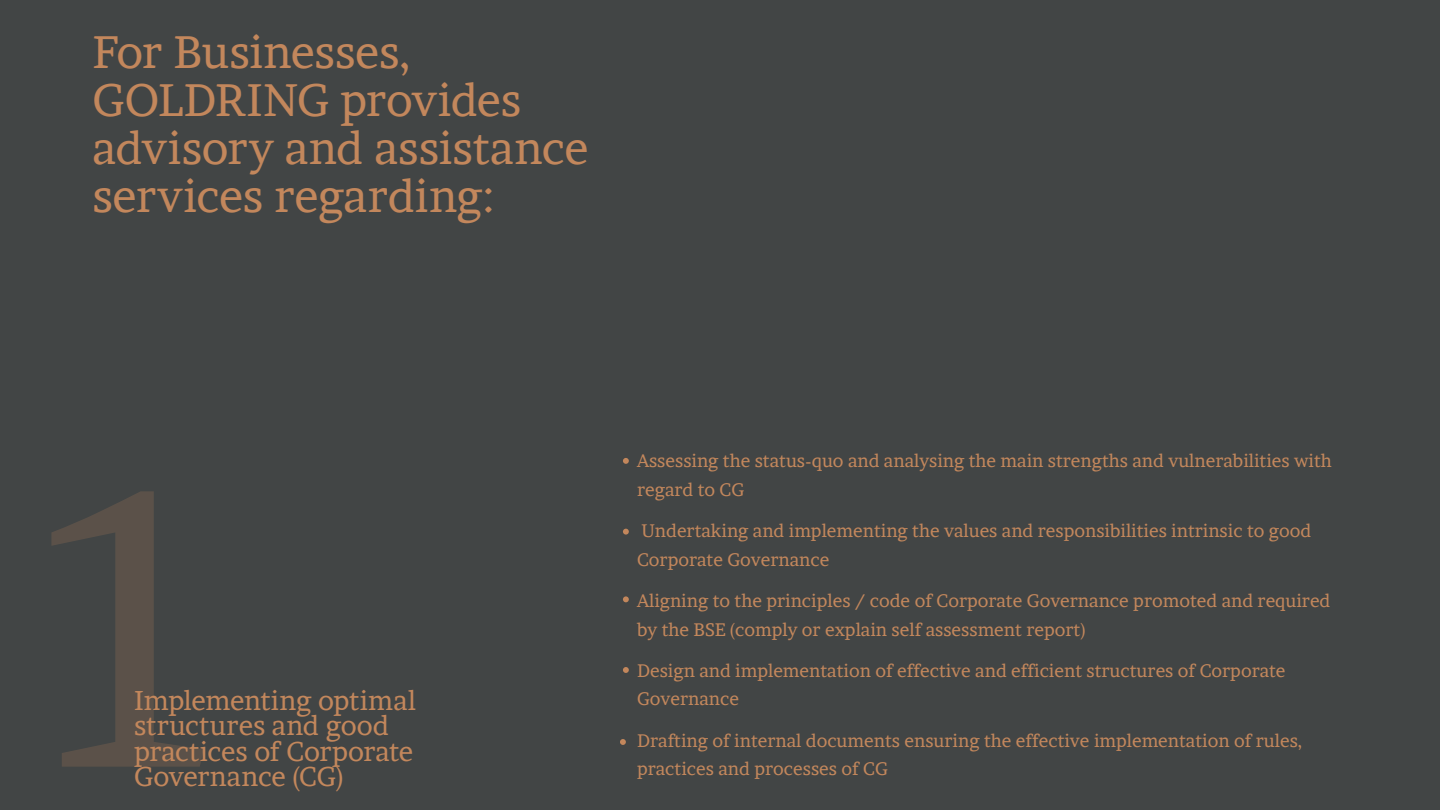
<style>
.page{position:relative;width:1440px;height:810px;background:#424545}
.page>*{position:absolute;margin:0;border:0;box-sizing:border-box;transform-origin:0 0}
.t1{font:45.15px/48px "Brawler";letter-spacing:-.01em;color:#c3875c}
.t2{font:27px/25.5px "Brawler";letter-spacing:-.005em;color:#c3875c}
.t3{font:18px/28.5px "Brawler";color:#c3875c}
</style>
<div class="page">
<svg style="left:51px;top:491px;width:153px;height:276px"></svg>
<svg style="left:623px;top:458px;width:6px;height:6px"></svg>
<svg style="left:623px;top:529px;width:6px;height:6px"></svg>
<svg style="left:623px;top:596px;width:6px;height:6px"></svg>
<svg style="left:623px;top:667px;width:6px;height:6px"></svg>
<svg style="left:620px;top:739px;width:6px;height:6px"></svg>
<h1 class="t1" style="left:92px;top:27px;width:498px">For Businesses,<br>GOLDRING provides advisory and assistance services regarding:</h1>
<h2 class="t2" style="left:134px;top:687px;width:284px">Implementing optimal structures and good practices of Corporate<br>Governance (CG)</h2>
<p class="t3" style="left:637px;top:447px;width:696px">Assessing the status-quo and analysing the main strengths and vulnerabilities with regard to CG</p>
<p class="t3" style="left:637px;top:516px;width:676px">Undertaking and implementing the values and responsibilities intrinsic to good<br>Corporate Governance</p>
<p class="t3" style="left:637px;top:586px;width:695px">Aligning to the principles / code of Corporate Governance promoted and required by the BSE (comply or explain self assessment report)</p>
<p class="t3" style="left:637px;top:656px;width:650px">Design and implementation of effective and efficient structures of Corporate<br>Governance</p>
<p class="t3" style="left:637px;top:726px;width:666px">Drafting of internal documents ensuring the effective implementation of rules, practices and processes of CG</p>
</div>
